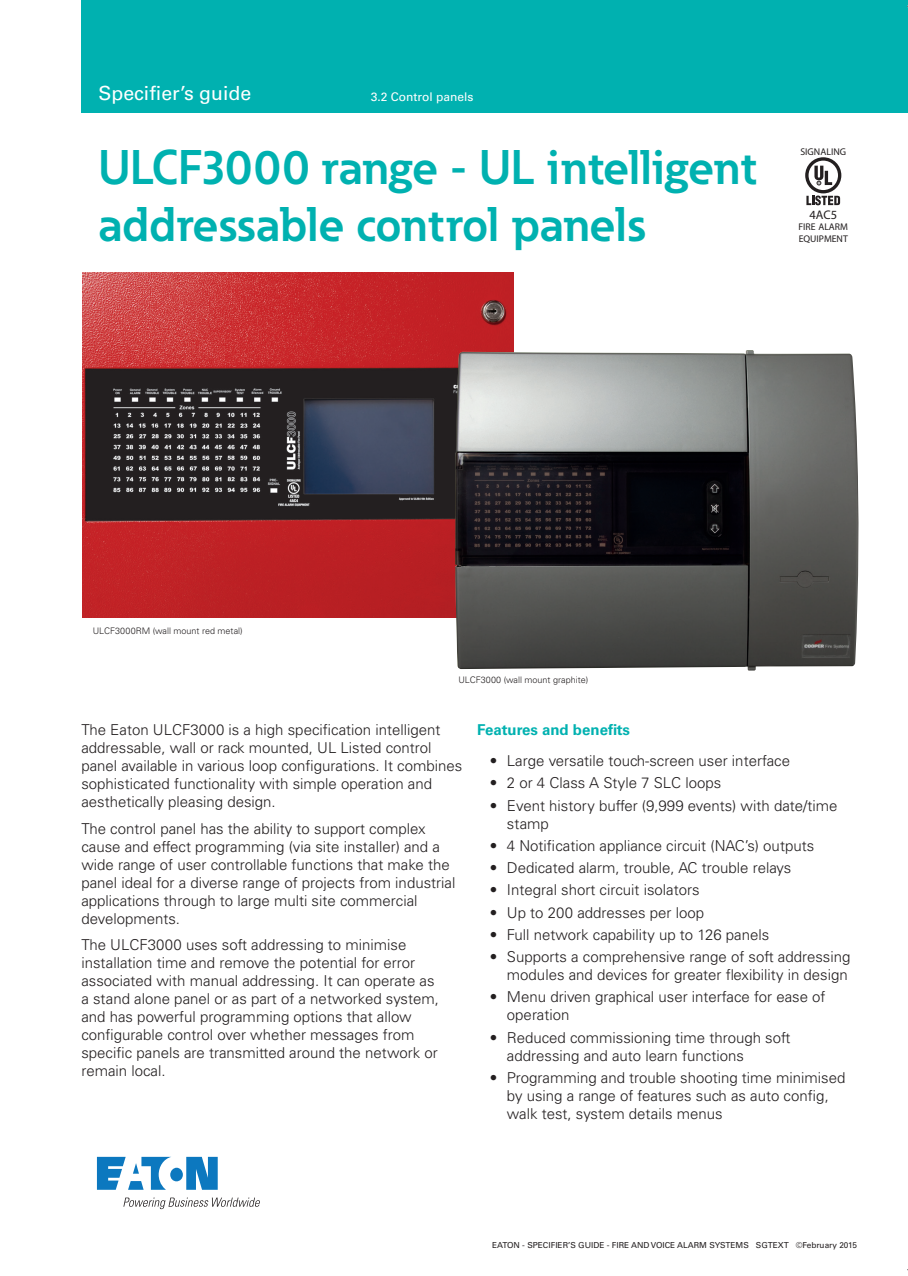
<style>
.page{position:relative;width:908px;height:1276px;background:#fff}
.page>*{position:absolute;margin:0;border:0;box-sizing:border-box;transform-origin:0 0}
.t1{font:700 48px/57.6px "Eaton";color:#00b1b0}
.t2{font:19.5px "Univers LT Std";color:#fff}
.t3{font:300 15px/18px "Univers LT Std";color:#231f20}
.t4{font:700 15px "Univers LT Std";color:#00b1b0}
.t5{font:900 12.45px "Helvetica Neue LT Pro";color:#231f20}
.t6{font:12px "Univers LT Std";color:#fff}
.t7{font:900 9.75px/11.7px "Helvetica Neue LT Pro";color:#231f20}
.t8{font:300 9px "Univers LT Std";color:#231f20}
.t9{font:8.25px "Univers LT Std";color:#231f20}
</style>
<div class="page">
<svg style="left:97px;top:1156px;width:121px;height:33px"></svg>
<svg style="left:123px;top:1197px;width:137px;height:12px"></svg>
<img style="left:83px;top:272px;width:430px;height:345px">
<img style="left:454px;top:350px;width:405px;height:320px">
<div style="left:81px;top:0;width:826px;height:113px;background:#00b1b0"></div>
<svg style="left:805px;top:157px;width:36px;height:48px"></svg>
<h2 class="t2" style="left:98px;top:82px;width:154px">Specifier’s guide</h2>
<p class="t6" style="left:370px;top:89px;width:104px">3.2 Control panels</p>
<h1 class="t1" style="left:98px;top:137px;width:659px">ULCF3000 range - UL intelligent addressable control panels</h1>
<p class="t7" style="left:800px;top:146px;width:47px">SIGNALING</p>
<p class="t5" style="left:809px;top:207px;width:29px">4AC5</p>
<p class="t7" style="left:798px;top:221px;width:51px">FIRE ALARM<br>EQUIPMENT</p>
<p class="t8" style="left:93px;top:625px;width:151px">ULCF3000RM (wall mount red metal)</p>
<p class="t8" style="left:458px;top:674px;width:131px">ULCF3000 (wall mount graphite)</p>
<p class="t3" style="left:81px;top:721px;width:382px">The Eaton ULCF3000 is a high specification intelligent addressable, wall or rack mounted, UL Listed control panel available in various loop configurations. It combines sophisticated functionality with simple operation and aesthetically pleasing design.</p>
<p class="t3" style="left:81px;top:819px;width:375px">The control panel has the ability to support complex cause and effect programming (via site installer) and a wide range of user controllable functions that make the panel ideal for a diverse range of projects from industrial applications through to large multi site commercial developments.</p>
<p class="t3" style="left:81px;top:936px;width:359px">The ULCF3000 uses soft addressing to minimise installation time and remove the potential for error associated with manual addressing. It can operate as a stand alone panel or as part of a networked system, and has powerful programming options that allow configurable control over whether messages from specific panels are transmitted around the network or remain local.</p>
<p class="t4" style="left:477px;top:721px;width:154px">Features and benefits</p>
<p class="t3" style="left:490px;top:751px;width:301px">• Large versatile touch-screen user interface</p>
<p class="t3" style="left:490px;top:774px;width:233px">• 2 or 4 Class A Style 7 SLC loops</p>
<p class="t3" style="left:507px;top:796px;width:332px;text-indent:-17px">• Event history buffer (9,999 events) with date/time stamp</p>
<p class="t3" style="left:490px;top:836px;width:325px">• 4 Notification appliance circuit (NAC’s) outputs</p>
<p class="t3" style="left:490px;top:858px;width:303px">• Dedicated alarm, trouble, AC trouble relays</p>
<p class="t3" style="left:490px;top:881px;width:211px">• Integral short circuit isolators</p>
<p class="t3" style="left:490px;top:903px;width:216px">• Up to 200 addresses per loop</p>
<p class="t3" style="left:490px;top:925px;width:281px">• Full network capability up to 126 panels</p>
<p class="t3" style="left:490px;top:947px;width:362px;text-align:right">• Supports a comprehensive range of soft addressing modules and devices for greater flexibility in design</p>
<p class="t3" style="left:507px;top:988px;width:320px;text-indent:-17px">• Menu driven graphical user interface for ease of operation</p>
<p class="t3" style="left:507px;top:1028px;width:285px;text-indent:-17px">• Reduced commissioning time through soft addressing and auto learn functions</p>
<p class="t3" style="left:507px;top:1068px;width:340px;text-indent:-17px">• Programming and trouble shooting time minimised by using a range of features such as auto config, walk test, system details menus</p>
<p class="t9" style="left:492px;top:1240px;width:366px">EATON - SPECIFIER’S GUIDE - FIRE AND VOICE ALARM SYSTEMS SGTEXT ©February 2015</p>
</div>
